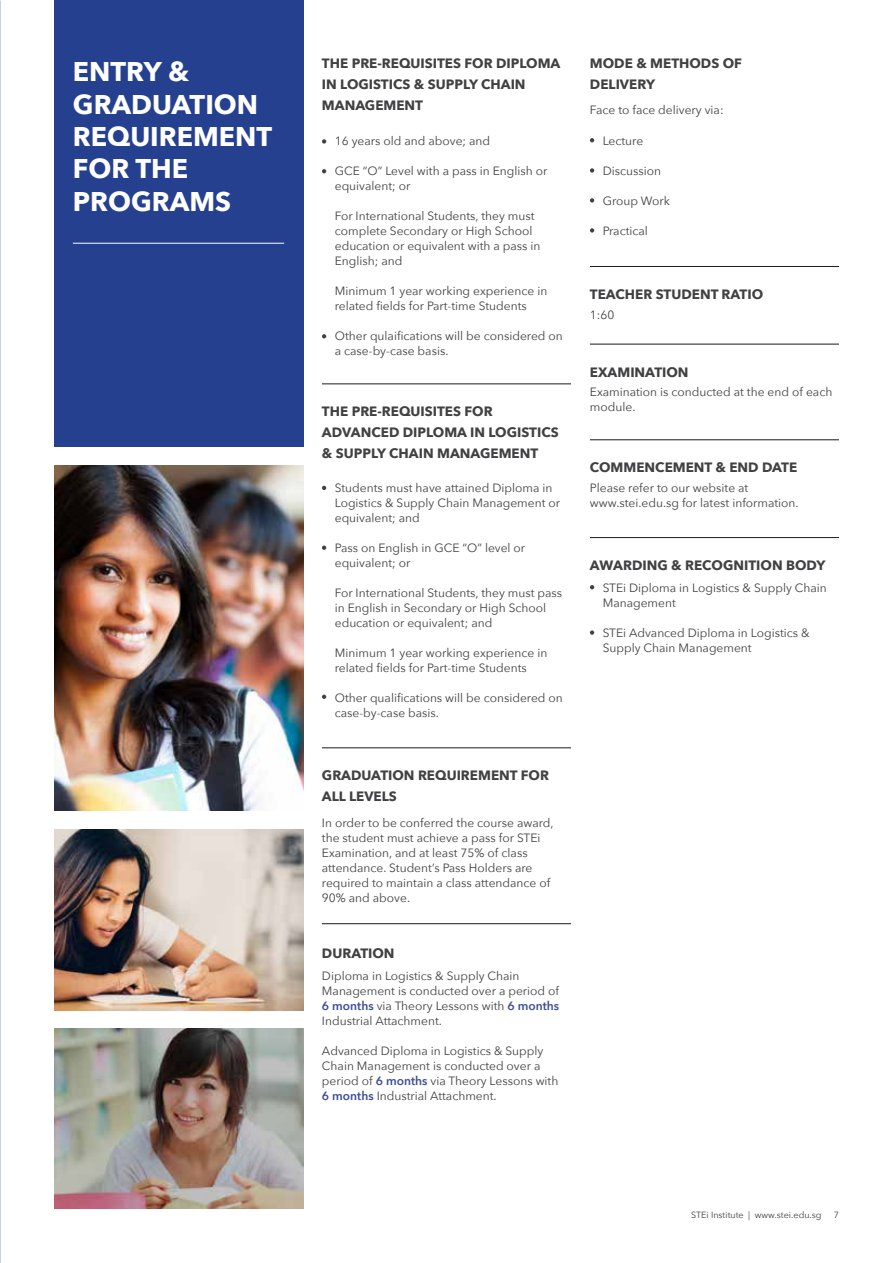
<style>
.page{position:relative;width:893px;height:1263px;background:#fff}
.page>*{position:absolute;margin:0;border:0;box-sizing:border-box;transform-origin:0 0}
.t1{font:700 27px/32.4px "Avenir Next";color:#fff}
.t2{font:700 13.5px/21px "Avenir Next";color:#414042}
.t3{font:12px/15px "Avenir Next";color:#414042}
.t4{font:9px "Avenir Next";color:#414042}
.s1{font-weight:600;color:#3b4d96}
</style>
<div class="page">
<svg style="left:322px;top:139px;width:4px;height:5px"></svg>
<svg style="left:322px;top:169px;width:4px;height:4px"></svg>
<svg style="left:590px;top:138px;width:4px;height:4px"></svg>
<svg style="left:590px;top:168px;width:4px;height:5px"></svg>
<svg style="left:590px;top:198px;width:4px;height:5px"></svg>
<svg style="left:590px;top:228px;width:4px;height:5px"></svg>
<svg style="left:322px;top:486px;width:4px;height:4px"></svg>
<svg style="left:322px;top:546px;width:4px;height:4px"></svg>
<svg style="left:322px;top:695px;width:4px;height:4px"></svg>
<hr style="left:322px;top:384px;width:249px;height:1px;background:#1a1a1a">
<hr style="left:590px;top:266px;width:249px;height:1px;background:#1a1a1a">
<hr style="left:590px;top:344px;width:249px;height:1px;background:#1a1a1a">
<hr style="left:590px;top:439px;width:249px;height:1px;background:#1a1a1a">
<hr style="left:590px;top:537px;width:249px;height:1px;background:#1a1a1a">
<hr style="left:322px;top:747px;width:249px;height:1px;background:#1a1a1a">
<hr style="left:322px;top:923px;width:249px;height:1px;background:#1a1a1a">
<div style="left:54px;top:0;width:249px;height:447px;background:#25408f"></div>
<hr style="left:73px;top:243px;width:211px;height:1px;background:#fff">
<img style="left:54px;top:466px;width:249px;height:344px">
<img style="left:54px;top:829px;width:249px;height:181px">
<img style="left:54px;top:1029px;width:249px;height:180px">
<svg style="left:322px;top:334px;width:4px;height:4px"></svg>
<svg style="left:590px;top:585px;width:4px;height:4px"></svg>
<svg style="left:590px;top:630px;width:4px;height:5px"></svg>
<h1 class="t1" style="left:73px;top:55px;width:201px">ENTRY &amp;<br>GRADUATION<br>REQUIREMENT<br>FOR THE<br>PROGRAMS</h1>
<p class="t2" style="left:322px;top:52px;width:240px">THE PRE-REQUISITES FOR DIPLOMA<br>IN LOGISTICS &amp; SUPPLY CHAIN<br>MANAGEMENT</p>
<p class="t3" style="left:335px;top:133px;width:157px">16 years old and above; and</p>
<p class="t3" style="left:335px;top:163px;width:214px">GCE “O” Level with a pass in English or equivalent; or</p>
<p class="t3" style="left:335px;top:208px;width:207px">For International Students, they must complete Secondary or High School education or equivalent with a pass in<br>English; and</p>
<p class="t3" style="left:335px;top:283px;width:214px">Minimum 1 year working experience in related fields for Part-time Students</p>
<p class="t3" style="left:335px;top:328px;width:230px">Other qulaifications will be considered on a case-by-case basis.</p>
<p class="t2" style="left:322px;top:401px;width:238px">THE PRE-REQUISITES FOR<br>ADVANCED DIPLOMA IN LOGISTICS &amp; SUPPLY CHAIN MANAGEMENT</p>
<p class="t3" style="left:335px;top:479px;width:227px">Students must have attained Diploma in<br>Logistics &amp; Supply Chain Management or equivalent; and</p>
<p class="t3" style="left:335px;top:539px;width:192px">Pass on English in GCE “O” level or equivalent; or</p>
<p class="t3" style="left:335px;top:584px;width:229px">For International Students, they must pass in English in Secondary or High School education or equivalent; and</p>
<p class="t3" style="left:335px;top:644px;width:214px">Minimum 1 year working experience in related fields for Part-time Students</p>
<p class="t3" style="left:335px;top:689px;width:230px">Other qualifications will be considered on case-by-case basis.</p>
<p class="t2" style="left:322px;top:765px;width:229px">GRADUATION REQUIREMENT FOR<br>ALL LEVELS</p>
<p class="t3" style="left:322px;top:815px;width:233px">In order to be conferred the course award, the student must achieve a pass for STEi Examination, and at least 75% of class attendance. Student’s Pass Holders are required to maintain a class attendance of 90% and above.</p>
<p class="t2" style="left:322px;top:942px;width:74px">DURATION</p>
<p class="t3" style="left:322px;top:968px;width:239px">Diploma in Logistics &amp; Supply Chain Management is conducted over a period of <span class="s1">6 months</span> via Theory Lessons with <span class="s1">6 months </span>Industrial Attachment.</p>
<p class="t3" style="left:322px;top:1043px;width:238px">Advanced Diploma in Logistics &amp; Supply Chain Management is conducted over a period of <span class="s1">6 months</span> via Theory Lessons with <span class="s1">6 months</span> Industrial Attachment.</p>
<p class="t2" style="left:590px;top:52px;width:154px">MODE &amp; METHODS OF<br>DELIVERY</p>
<p class="t3" style="left:590px;top:102px;width:135px">Face to face delivery via:</p>
<p class="t3" style="left:603px;top:133px;width:42px">Lecture</p>
<p class="t3" style="left:603px;top:163px;width:60px">Discussion</p>
<p class="t3" style="left:603px;top:193px;width:69px">Group Work</p>
<p class="t3" style="left:603px;top:223px;width:47px">Practical</p>
<p class="t2" style="left:590px;top:284px;width:175px">TEACHER STUDENT RATIO</p>
<p class="t3" style="left:590px;top:306px;width:26px">1:60</p>
<p class="t2" style="left:590px;top:361px;width:100px">EXAMINATION</p>
<p class="t3" style="left:590px;top:384px;width:244px">Examination is conducted at the end of each module.</p>
<p class="t2" style="left:590px;top:457px;width:209px">COMMENCEMENT &amp; END DATE</p>
<p class="t3" style="left:590px;top:479px;width:210px">Please refer to our website at www.stei.edu.sg for latest information.</p>
<p class="t2" style="left:590px;top:555px;width:237px">AWARDING &amp; RECOGNITION BODY</p>
<p class="t3" style="left:603px;top:580px;width:226px">STEi Diploma in Logistics &amp; Supply Chain<br>Management</p>
<p class="t3" style="left:603px;top:625px;width:208px">STEi Advanced Diploma in Logistics &amp;<br>Supply Chain Management</p>
<p class="t4" style="left:691px;top:1207px;width:132px">STEi Institute | www.stei.edu.sg</p>
<p class="t4" style="left:834px;top:1207px;width:7px">7</p>
</div>
